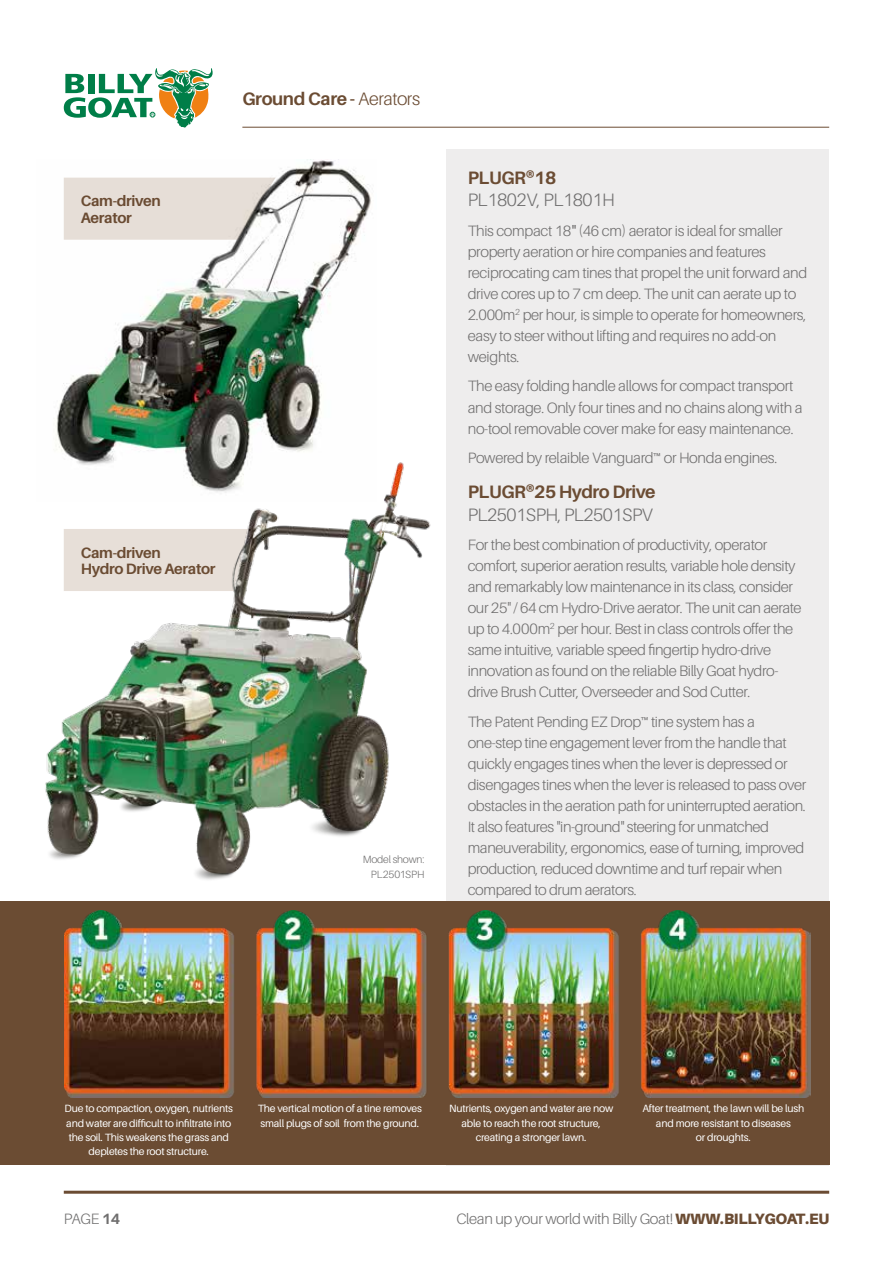
<style>
.page{position:relative;width:893px;height:1263px;background:#fff}
.page>*{position:absolute;margin:0;border:0;box-sizing:border-box;transform-origin:0 0}
.t1{font:700 18px "Aileron";letter-spacing:-.02em;color:#6b4c33}
.t2{font:300 18px "Aileron";letter-spacing:-.025em;color:#706f6f}
.t3{font:300 15px/21px "Aileron";letter-spacing:-.025em;color:#706f6f}
.t4{font:700 15px/16.5px "Aileron";letter-spacing:-.02em;color:#6b4c33}
.t5{font:10.5px/14.2px "Aileron";letter-spacing:-.02em;color:#fff;text-align:center}
.t6{font:300 10.5px/14.2px "Aileron";letter-spacing:-.02em;color:#706f6f;text-align:right}
.s1{font-weight:300}
.s2{font-weight:400}
.s3{font-weight:700}
.s4{font-weight:900;color:#6b4c33}
</style>
<div class="page">
<svg style="left:64px;top:68px;width:149px;height:60px"></svg>
<div style="left:446px;top:149px;width:383px;height:1016px;background:#eeeded"></div>
<hr style="left:64px;top:1191px;width:765px;height:3px;background:#6b4c33">
<img style="left:45px;top:462px;width:386px;height:418px">
<div style="left:0;top:901px;width:829px;height:264px;background:#6b4c33"></div>
<img style="left:45px;top:159px;width:331px;height:343px">
<img style="left:65px;top:910px;width:746px;height:188px">
<hr style="left:242px;top:127px;width:587px;height:1px;background:#6b4c33">
<p class="t4" style="left:81px;top:193px;width:82px">Cam-driven<br>Aerator</p>
<p class="t1" style="left:242px;top:88px;width:179px">Ground Care - <span class="s1">Aerators</span></p>
<p class="t4" style="left:81px;top:544px;width:136px">Cam-driven<br>Hydro Drive Aerator</p>
<p class="t6" style="left:363px;top:853px;width:63px">Model shown:<br>PL2501SPH</p>
<p class="t1" style="left:468px;top:168px;width:90px">PLUGR®18</p>
<p class="t2" style="left:468px;top:190px;width:148px">PL1802V, PL1801H</p>
<p class="t3" style="left:468px;top:220px;width:341px">This compact 18<span class="s2">"</span> (46 cm) aerator is ideal for smaller property aeration or hire companies and features reciprocating cam tines that propel the unit forward and drive cores up to 7 cm deep. The unit can aerate up to 2.000m<sup>2</sup> per hour, is simple to operate for homeowners, easy to steer without lifting and requires no add-on weights.</p>
<p class="t3" style="left:468px;top:376px;width:336px">The easy folding handle allows for compact transport and storage. Only four tines and no chains along with a no-tool removable cover make for easy maintenance.</p>
<p class="t3" style="left:468px;top:447px;width:311px">Powered by relaible Vanguard™ or Honda engines.</p>
<p class="t1" style="left:468px;top:482px;width:189px">PLUGR®25 Hydro Drive</p>
<p class="t2" style="left:468px;top:505px;width:187px">PL2501SPH, PL2501SPV</p>
<p class="t3" style="left:468px;top:535px;width:335px">For the best combination of productivity, operator comfort, superior aeration results, variable hole density and remarkably low maintenance in its class, consider our 25" / 64 cm Hydro-Drive aerator. The unit can aerate up to 4.000m<sup>2</sup> per hour. Best in class controls offer the same intuitive, variable speed fingertip hydro-drive innovation as found on the reliable Billy Goat hydro&shy;drive Brush Cutter, Overseeder and Sod Cutter.</p>
<p class="t3" style="left:468px;top:711px;width:340px">The Patent Pending EZ Drop™ tine system has a one-step tine engagement lever from the handle that quickly engages tines when the lever is depressed or disengages tines when the lever is released to pass over obstacles in the aeration path for uninterrupted aeration.<br>It also features "in-ground" steering for unmatched maneuverability, ergonomics, ease of turning, improved production, reduced downtime and turf repair when compared to drum aerators.</p>
<p class="t5" style="left:65px;top:1102px;width:170px">Due to compaction, oxygen, nutrients and water are difficult to infiltrate into the soil. This weakens the grass and depletes the root structure.</p>
<p class="t5" style="left:258px;top:1102px;width:166px;text-align:left">The vertical motion of a tine removes small plugs of soil from the ground.</p>
<p class="t5" style="left:449px;top:1102px;width:166px">Nutrients, oxygen and water are now able to reach the root structure, creating a stronger lawn.</p>
<p class="t5" style="left:642px;top:1102px;width:163px">After treatment, the lawn will be lush and more resistant to diseases<br>or droughts.</p>
<p class="t3" style="left:64px;top:1208px;width:58px">PAGE <span class="s3">14</span></p>
<p class="t3" style="left:456px;top:1208px;width:374px">Clean up your world with Billy Goat! <span class="s4">WWW.BILLYGOAT.EU</span></p>
</div>
